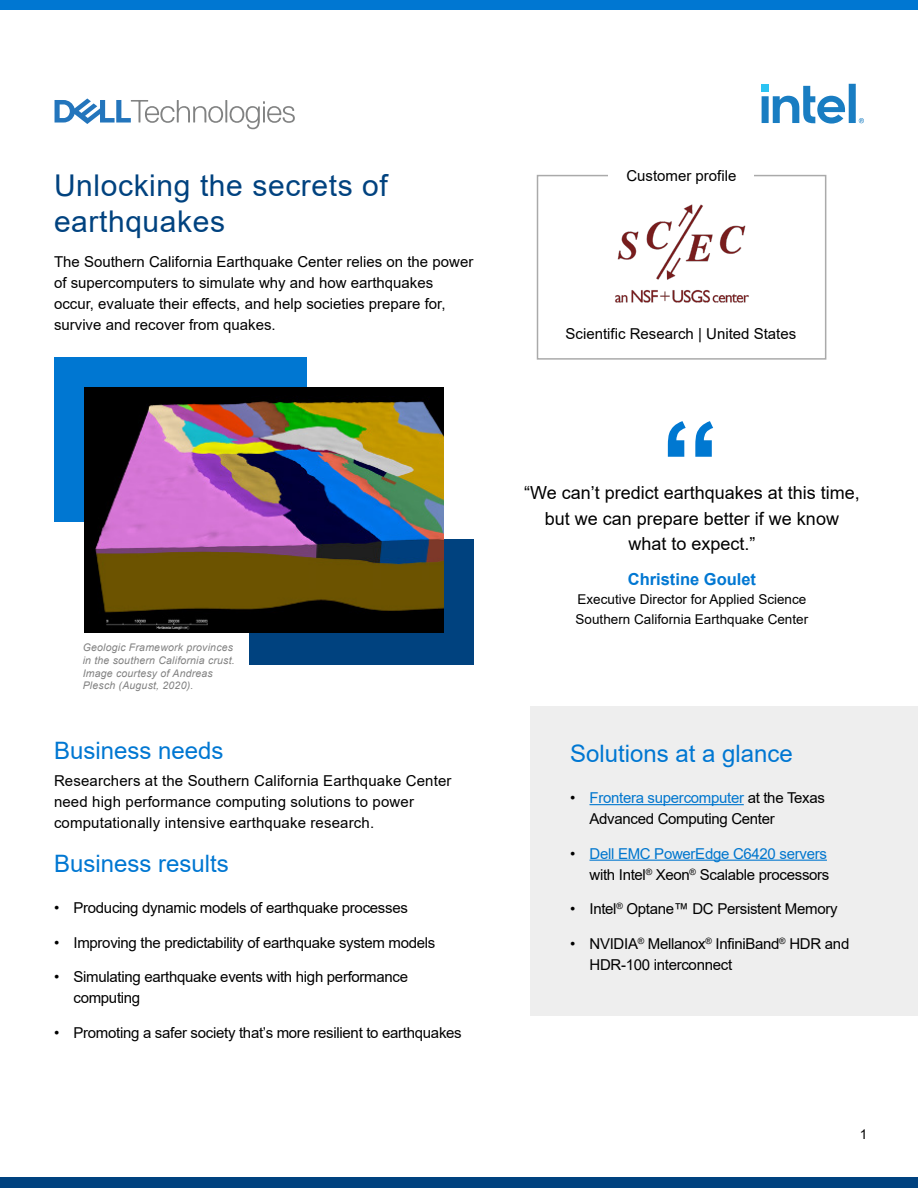
<style>
.page{position:relative;width:918px;height:1188px;background:#fff}
.page>*{position:absolute;margin:0;border:0;box-sizing:border-box;transform-origin:0 0}
.t1{font:30px/36px "Arial";letter-spacing:.02em;color:#00427f}
.t2{font:24px "Arial";color:#0077d2}
.t3{font:18px/25.5px "Arial";color:#000;text-align:center}
.Quote_Author{font:700 16.5px "Arial";color:#0077d2}
.body{font:15px/21px "Arial";letter-spacing:-.02em;color:#000}
.body-2{font:15px/21px "Arial";color:#000}
.body-3{font:15px/21px "Arial";letter-spacing:.01em;color:#000}
.Quote_Author-2{font:13.5px/19.5px "Arial";color:#000}
.footnote{font:italic 10.5px/12.6px "Arial";letter-spacing:.02em;color:#818181}
.s1{color:#0076ce}
</style>
<div class="page">
<div style="left:0;top:0;width:918px;height:10px;background:#0077d2"></div>
<div style="left:0;top:1178px;width:918px;height:10px;background:#00427f"></div>
<svg style="left:55px;top:98px;width:240px;height:31px"></svg>
<div style="left:54px;top:357px;width:253px;height:164px;background:#0077d2"></div>
<div style="left:537px;top:175px;width:289px;height:185px;border:2px solid #aaa"></div>
<div style="left:249px;top:539px;width:225px;height:125px;background:#00427f"></div>
<img style="left:84px;top:388px;width:360px;height:245px">
<div style="left:609px;top:166px;width:145px;height:19px;background:#fff"></div>
<img style="left:615px;top:204px;width:134px;height:99px">
<div style="left:530px;top:706px;width:388px;height:309px;background:#eee"></div>
<hr style="left:590px;top:804px;width:154px;height:1px;background:#0076ce">
<hr style="left:590px;top:860px;width:237px;height:1px;background:#0076ce">
<svg style="left:668px;top:421px;width:45px;height:36px"></svg>
<div style="left:761px;top:84px;width:8px;height:8px;background:#2cc4f3"></div>
<svg style="left:762px;top:84px;width:102px;height:40px"></svg>
<h1 class="t1" style="left:54px;top:168px;width:335px">Unlocking the secrets of earthquakes</h1>
<p class="body-2" style="left:54px;top:251px;width:421px">The Southern California Earthquake Center relies on the power of supercomputers to simulate why and how earthquakes occur, evaluate their effects, and help societies prepare for, survive and recover from quakes.</p>
<p class="body-2" style="left:626px;top:165px;width:112px">Customer profile</p>
<p class="body-2" style="left:566px;top:323px;width:232px">Scientific Research | United States</p>
<p class="footnote" style="left:83px;top:642px;width:154px">Geologic Framework provinces in the southern California crust.<br>Image courtesy of Andreas<br>Plesch (August, 2020).</p>
<h2 class="t2" style="left:54px;top:734px;width:171px">Business needs</h2>
<p class="body-3" style="left:54px;top:770px;width:399px">Researchers at the Southern California Earthquake Center need high performance computing solutions to power computationally intensive earthquake research.</p>
<h2 class="t2" style="left:54px;top:847px;width:176px">Business results</h2>
<p class="body" style="left:54px;top:897px;width:355px">• Producing dynamic models of earthquake processes</p>
<p class="body" style="left:54px;top:932px;width:383px">• Improving the predictability of earthquake system models</p>
<p class="body" style="left:74px;top:966px;width:336px;text-indent:-20px">• Simulating earthquake events with high performance computing</p>
<p class="body" style="left:54px;top:1022px;width:409px">• Promoting a safer society that’s more resilient to earthquakes</p>
<p class="t3" style="left:524px;top:480px;width:337px">“We can’t predict earthquakes at this time, but we can prepare better if we know what to expect.”</p>
<p class="Quote_Author" style="left:628px;top:568px;width:130px">Christine Goulet</p>
<p class="Quote_Author-2" style="left:576px;top:590px;width:234px">Executive Director for Applied Science<br>Southern California Earthquake Center</p>
<h2 class="t2" style="left:570px;top:737px;width:224px">Solutions at a glance</h2>
<p class="body" style="left:590px;top:787px;width:237px;text-indent:-20px">• <span class="s1">Frontera supercomputer</span> at the Texas<br>Advanced Computing Center</p>
<p class="body" style="left:570px;top:843px;width:261px;text-align:right">• <span class="s1">Dell EMC PowerEdge C6420 servers </span>with Intel<sup>®</sup> Xeon<sup>®</sup> Scalable processors</p>
<p class="body" style="left:570px;top:898px;width:269px">• Intel<sup>®</sup> Optane™ DC Persistent Memory</p>
<p class="body" style="left:590px;top:933px;width:261px;text-indent:-20px">• NVIDIA<sup>®</sup> Mellanox<sup>®</sup> InfiniBand<sup>®</sup> HDR and<br>HDR-100 interconnect</p>
<p class="Quote_Author-2" style="left:860px;top:1124px;width:9px">1</p>
</div>
